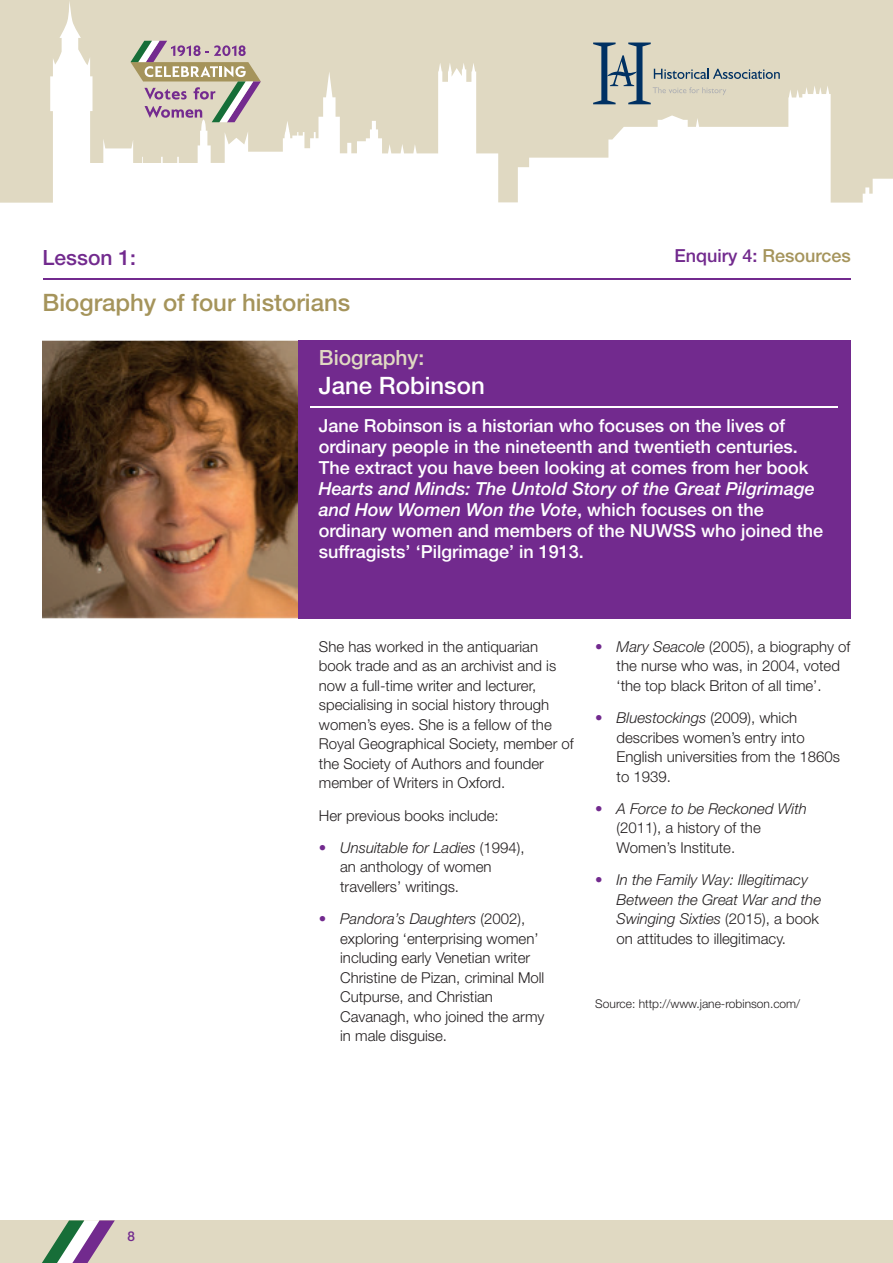
<style>
.page{position:relative;width:893px;height:1263px;background:#fff}
.page>*{position:absolute;margin:0;border:0;box-sizing:border-box;transform-origin:0 0}
.t1{font:500 24px "Helvetica Neue";color:#a5945b}
.t2{font:500 24px "Helvetica Neue";color:#fff}
.t3{font:500 21px "Helvetica Neue";color:#e0d9c2}
.t4{font:500 21px "Helvetica Neue";color:#722a8e}
.t5{font:500 18px/21px "Helvetica Neue";color:#fff}
.t6{font:500 18px "Helvetica Neue";color:#722a8e}
.t7{font:300 15px/19.5px "Helvetica Neue";color:#231f20}
.t8{font:italic 300 15px/19.5px "Helvetica Neue";color:#231f20}
.t9{font:500 13.5px "Helvetica Neue";color:#722a8e}
.t10{font:300 12px "Helvetica Neue";color:#231f20}
.s1{color:#a5945b}
.s2{font-style:italic}
.s3{color:#722a8e}
.s4{font-style:normal;color:#722a8e}
.s5{font-style:normal}
</style>
<div class="page">
<svg style="left:0;top:0;width:893px;height:203px;fill:#e0d9c2"></svg>
<div style="left:0;top:1220px;width:893px;height:43px;background:#e0d9c2"></div>
<svg style="left:42px;top:1220px;width:73px;height:43px"></svg>
<svg style="left:593px;top:43px;width:187px;height:61px;background:#c1c2b5"></svg>
<svg style="left:131px;top:41px;width:130px;height:81px;background:#c1b5a9"></svg>
<hr style="left:43px;top:278px;width:807px;height:2px;background:#722a8e">
<img style="left:43px;top:340px;width:255px;height:279px">
<div style="left:298px;top:340px;width:552px;height:279px;background:#722a8e"></div>
<hr style="left:310px;top:407px;width:528px;height:1px;background:#fff">
<p class="t6" style="left:674px;top:245px;width:178px">Enquiry 4: <span class="s1">Resources</span></p>
<h2 class="t4" style="left:43px;top:245px;width:95px">Lesson 1:</h2>
<h1 class="t1" style="left:43px;top:288px;width:309px">Biography of four historians</h1>
<h2 class="t3" style="left:319px;top:345px;width:107px">Biography:</h2>
<h1 class="t2" style="left:319px;top:371px;width:167px">Jane Robinson</h1>
<p class="t5" style="left:319px;top:415px;width:491px">Jane Robinson is a historian who focuses on the lives of ordinary people in the nineteenth and twentieth centuries.<br>The extract you have been looking at comes from her book</p>
<p class="t5" style="left:319px;top:478px;width:506px"><span class="s2">Hearts and Minds: The Untold Story of the Great Pilgrimage and How Women Won the Vote</span>, which focuses on the ordinary women and members of the NUWSS who joined the suffragists’ ‘Pilgrimage’ in 1913.</p>
<p class="t9" style="left:128px;top:1228px;width:9px">8</p>
<p class="t7" style="left:319px;top:636px;width:256px">She has worked in the antiquarian book trade and as an archivist and is now a full-time writer and lecturer, specialising in social history through women’s eyes. She is a fellow of the Royal Geographical Society, member of the Society of Authors and founder member of Writers in Oxford.</p>
<p class="t7" style="left:319px;top:805px;width:181px">Her previous books include:</p>
<p class="t7" style="left:340px;top:837px;width:186px;text-indent:-21px"><span class="s3">•</span> <span class="s2">Unsuitable for Ladies</span> (1994), an anthology of women travellers’ writings.</p>
<p class="t7" style="left:340px;top:909px;width:206px;text-indent:-21px"><span class="s3">•</span> <span class="s2">Pandora’s Daughters</span> (2002), exploring ‘enterprising women’ including early Venetian writer<br>Christine de Pizan, criminal Moll<br>Cutpurse, and Christian<br>Cavanagh, who joined the army in male disguise.</p>
<p class="t7" style="left:617px;top:636px;width:235px;text-indent:-21px"><span class="s3">•</span> <span class="s2">Mary Seacole</span> (2005), a biography of the nurse who was, in 2004, voted ‘the top black Briton of all time’.</p>
<p class="t7" style="left:617px;top:708px;width:225px;text-indent:-21px"><span class="s3">•</span> <span class="s2">Bluestockings</span> (2009), which describes women’s entry into<br>English universities from the 1860s to 1939.</p>
<p class="t7" style="left:617px;top:798px;width:192px;text-indent:-21px"><span class="s3">•</span> <span class="s2">A Force to be Reckoned With </span>(2011), a history of the<br>Women’s Institute.</p>
<p class="t8" style="left:617px;top:870px;width:206px;text-indent:-21px"><span class="s4">•</span> In the Family Way: Illegitimacy<br>Between the Great War and the<br>Swinging Sixties <span class="s5">(2015), a book on attitudes to illegitimacy.</span></p>
<p class="t10" style="left:595px;top:997px;width:206px">Source: http://www.jane-robinson.com/</p>
</div>
